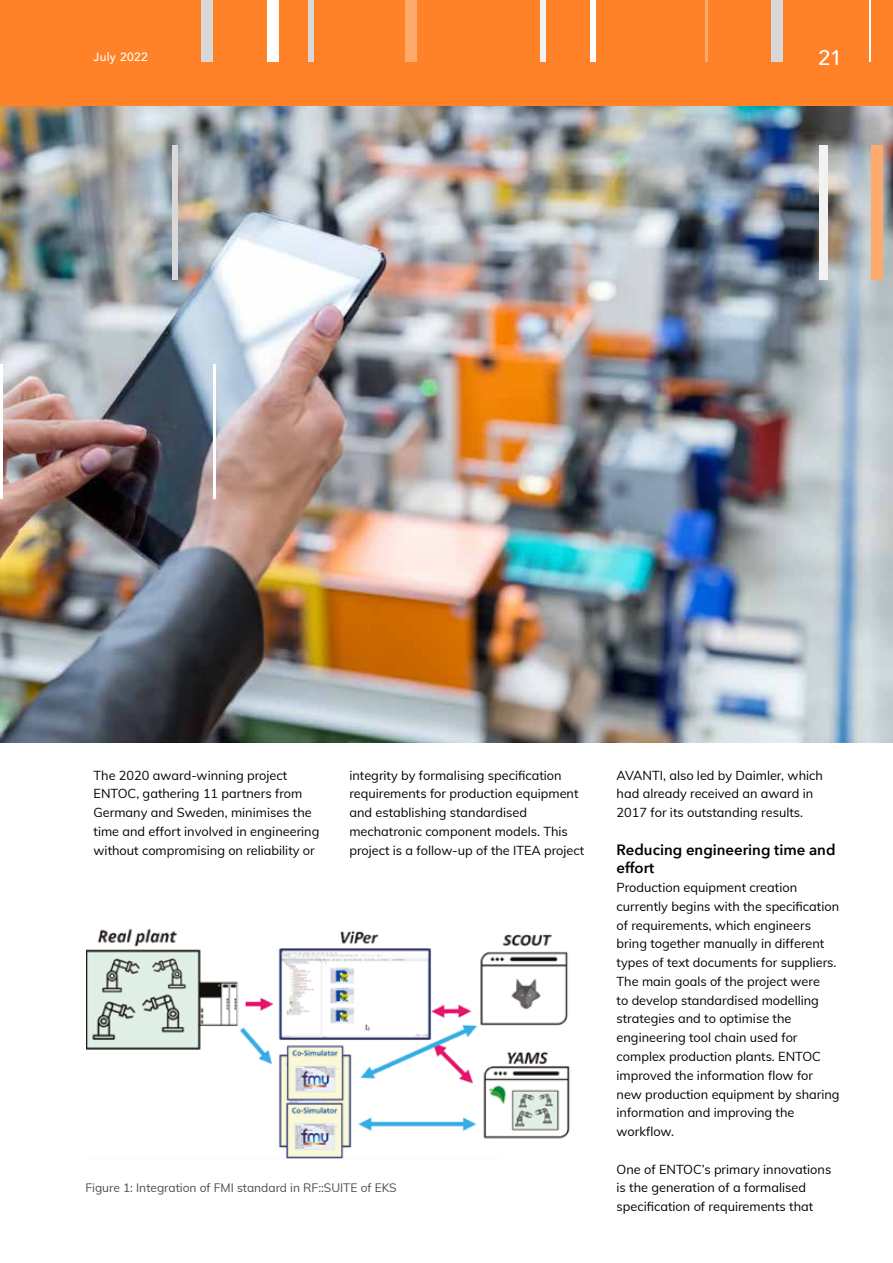
<style>
.page{position:relative;width:893px;height:1263px;background:#fff}
.page>*{position:absolute;margin:0;border:0;box-sizing:border-box;transform-origin:0 0}
.t1{font:500 21px "Avenir";color:#fff}
.t2{font:600 15px/18.8px "Avenir Next";color:#000}
.t3{font:12.75px/18.8px "Muli";color:#000}
.t4{font:12px "Muli";color:#4d4d4d}
.t5{font:500 12px "Avenir";letter-spacing:.03em;color:#fff}
</style>
<div class="page">
<div style="left:0;top:0;width:893px;height:324px;background:#ff8228"></div>
<img style="left:0;top:106px;width:893px;height:636px">
<img style="left:87px;top:928px;width:483px;height:231px">
<div style="left:871px;top:146px;width:12px;height:134px;background:#ffaa6d"></div>
<div style="left:820px;top:146px;width:8px;height:134px;background:#f2f2f2"></div>
<hr style="left:705px;top:0;width:3px;height:62px;background:#ffaa6d">
<hr style="left:870px;top:0;width:1px;height:62px;background:#fff">
<div style="left:772px;top:0;width:11px;height:62px;background:#d9d9d9"></div>
<div style="left:405px;top:0;width:12px;height:62px;background:#ffaa6d"></div>
<div style="left:590px;top:0;width:6px;height:62px;background:#fff"></div>
<div style="left:541px;top:0;width:5px;height:62px;background:#f2f2f2"></div>
<hr style="left:213px;top:364px;width:3px;height:134px;background:#fff">
<hr style="left:0;top:364px;width:2px;height:134px;background:#fff">
<div style="left:172px;top:145px;width:5px;height:135px;background:#d9d9d9"></div>
<div style="left:308px;top:0;width:6px;height:62px;background:#d9d9d9"></div>
<div style="left:268px;top:0;width:11px;height:62px;background:#fff"></div>
<div style="left:202px;top:0;width:11px;height:62px;background:#d9d9d9"></div>
<p class="t5" style="left:94px;top:47px;width:56px">July 2022</p>
<h1 class="t1" style="left:819px;top:39px;width:25px">21</h1>
<p class="t3" style="left:94px;top:765px;width:227px">The 2020 award-winning project ENTOC, gathering 11 partners from Germany and Sweden, minimises the time and effort involved in engineering without compromising on reliability or</p>
<p class="t3" style="left:349px;top:765px;width:236px">integrity by formalising specification requirements for production equipment and establishing standardised mechatronic component models. This project is a follow-up of the ITEA project</p>
<p class="t3" style="left:617px;top:765px;width:208px">AVANTI, also led by Daimler, which had already received an award in<br>2017 for its outstanding results.</p>
<p class="t2" style="left:617px;top:840px;width:220px">Reducing engineering time and effort</p>
<p class="t3" style="left:617px;top:877px;width:224px">Production equipment creation currently begins with the specification of requirements, which engineers bring together manually in different types of text documents for suppliers.<br>The main goals of the project were<br>to develop standardised modelling strategies and to optimise the engineering tool chain used for complex production plants. ENTOC improved the information flow for new production equipment by sharing information and improving the workflow.</p>
<p class="t3" style="left:617px;top:1159px;width:216px">One of ENTOC’s primary innovations is the generation of a formalised specification of requirements that</p>
<p class="t4" style="left:85px;top:1179px;width:313px">Figure 1: Integration of FMI standard in RF::SUITE of EKS</p>
</div>
